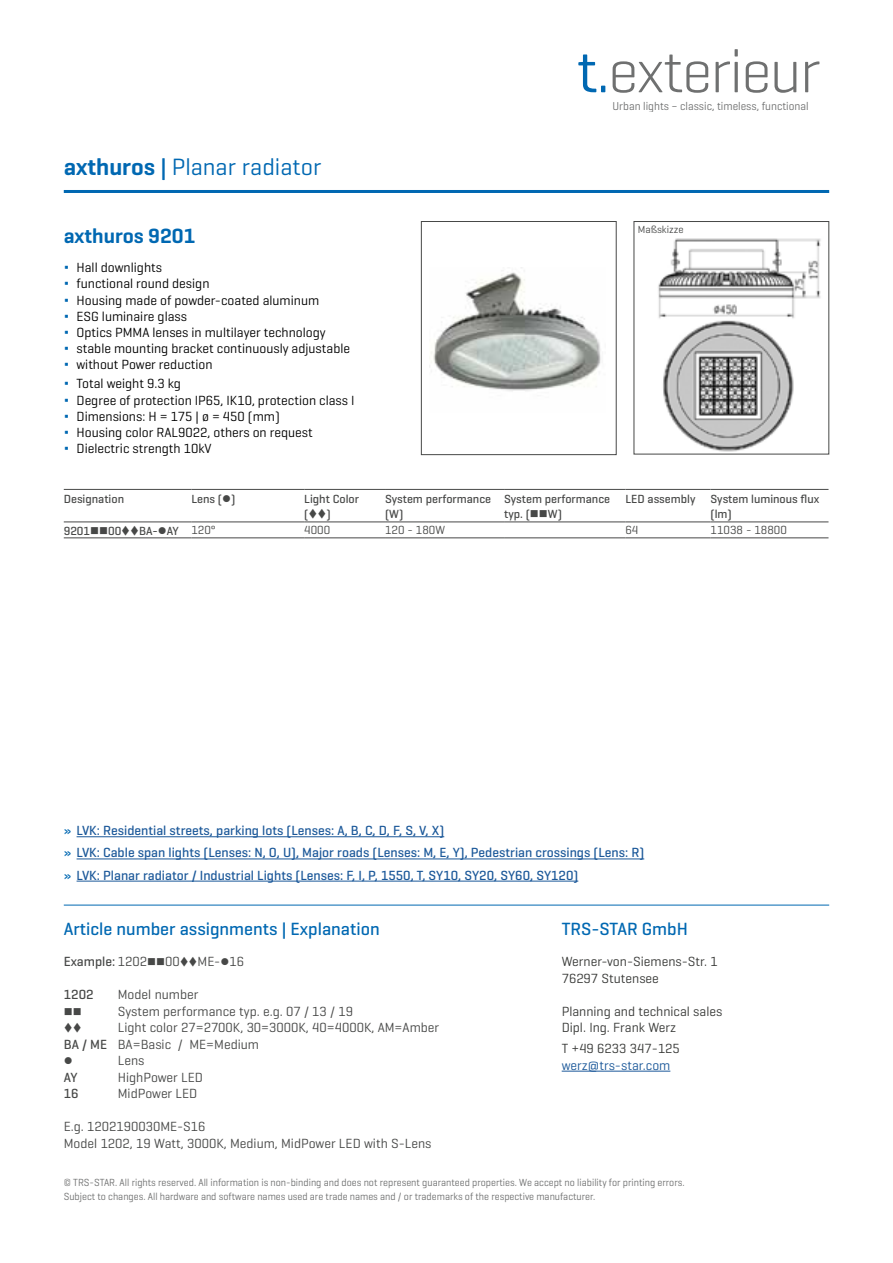
<style>
.page{position:relative;width:893px;height:1263px;background:#fff}
.page>*{position:absolute;margin:0;border:0;box-sizing:border-box;transform-origin:0 0}
.t1{font:300 61.65px "Geogrotesque";letter-spacing:-.03em;color:#6f7070}
.t2{font:24px "Geogrotesque";color:#0068b2}
.t3{font:600 21px "Geogrotesque";color:#0068b2}
.t4{font:500 18px "Geogrotesque";color:#0068b2}
.t5{font:13.5px/16.2px "Geogrotesque";color:#000}
.t6{font:13.5px/16.5px "Geogrotesque";color:#474847}
.t7{font:500 13.5px/22.2px "Geogrotesque";color:#1b5899}
.t8{font:13.5px/16.5px "Geogrotesque";color:#383937}
.t9{font:13.5px "Geogrotesque";color:#1b5899}
.t10{font:500 13.5px "Geogrotesque";color:#474847}
.t11{font:500 12px/15px "Geogrotesque";color:#474847}
.t12{font:12px "Geogrotesque";color:#474847}
.t13{font:12px "Wingdings";color:#474847}
.t14{font:11.55px "Geogrotesque";color:#6f7070}
.t15{font:10.5px/13.5px "Geogrotesque";color:#6f7070;scale:.95 1}
.t16{font:10.5px "Geogrotesque";color:#474847}
.s1{font-weight:600}
.s2{font-weight:500}
.s3{font-weight:400;color:#0068b2}
.s4{font-weight:300;font-size:15px;color:#0068b2}
.s5{font-weight:400}
.s6{color:#0068b2}
</style>
<div class="page">
<hr style="left:64px;top:190px;width:765px;height:3px;background:#0068b2">
<hr style="left:64px;top:905px;width:765px;height:1px;background:#0068b2">
<img style="left:429px;top:272px;width:172px;height:119px">
<div style="left:421px;top:221px;width:196px;height:234px;border:1px solid #474847"></div>
<img style="left:658px;top:238px;width:163px;height:214px">
<hr style="left:562px;top:1071px;width:108px;height:1px;background:#1b5899">
<hr style="left:77px;top:836px;width:367px;height:1px;background:#1b5899">
<hr style="left:77px;top:859px;width:567px;height:1px;background:#1b5899">
<hr style="left:77px;top:881px;width:501px;height:1px;background:#1b5899">
<hr style="left:64px;top:489px;width:127px;height:1px;background:#474847">
<hr style="left:191px;top:489px;width:113px;height:1px;background:#474847">
<hr style="left:304px;top:489px;width:81px;height:1px;background:#474847">
<hr style="left:385px;top:489px;width:119px;height:1px;background:#474847">
<hr style="left:504px;top:489px;width:121px;height:1px;background:#474847">
<hr style="left:625px;top:489px;width:85px;height:1px;background:#474847">
<hr style="left:710px;top:489px;width:118px;height:1px;background:#474847">
<hr style="left:64px;top:521px;width:127px;height:1px;background:#474847">
<hr style="left:191px;top:521px;width:113px;height:1px;background:#474847">
<hr style="left:304px;top:521px;width:81px;height:1px;background:#474847">
<hr style="left:385px;top:521px;width:119px;height:1px;background:#474847">
<hr style="left:504px;top:521px;width:121px;height:1px;background:#474847">
<hr style="left:625px;top:521px;width:85px;height:1px;background:#474847">
<hr style="left:710px;top:521px;width:118px;height:1px;background:#474847">
<hr style="left:64px;top:538px;width:127px;height:1px;background:#474847">
<hr style="left:191px;top:538px;width:113px;height:1px;background:#474847">
<hr style="left:304px;top:538px;width:81px;height:1px;background:#474847">
<hr style="left:385px;top:538px;width:119px;height:1px;background:#474847">
<hr style="left:504px;top:538px;width:121px;height:1px;background:#474847">
<hr style="left:625px;top:538px;width:85px;height:1px;background:#474847">
<hr style="left:710px;top:538px;width:118px;height:1px;background:#474847">
<h2 class="t2" style="left:64px;top:152px;width:259px"><span class="s1">axthuros</span> <span class="s2">|</span> Planar radiator</h2>
<h1 class="t1" style="left:577px;top:33px;width:245px"><span class="s3">t.</span>exterieur</h1>
<p class="t14" style="left:613px;top:99px;width:198px">Urban lights – classic, timeless, functional</p>
<p class="t16" style="left:638px;top:223px;width:47px">Maßskizze</p>
<h3 class="t3" style="left:64px;top:223px;width:133px">axthuros 9201</h3>
<p class="t5" style="left:64px;top:259px;width:288px"><span class="s4">∆</span> Hall downlights<br><span class="s4">∆</span> functional round design<br><span class="s4">∆</span> Housing made of powder-coated aluminum<br><span class="s4">∆</span> ESG luminaire glass<br><span class="s4">∆</span> Optics PMMA lenses in multilayer technology<br><span class="s4">∆</span> stable mounting bracket continuously adjustable <span class="s4">∆</span> without Power reduction</p>
<p class="t5" style="left:64px;top:375px;width:292px"><span class="s4">∆</span> Total weight 9.3 kg<br><span class="s4">∆</span> Degree of protection IP65, IK10, protection class I <span class="s4">∆</span> Dimensions: H = 175 | ø = 450 (mm)<br><span class="s4">∆</span> Housing color RAL9022, others on request<br><span class="s4">∆</span> Dielectric strength 10kV</p>
<p class="t11" style="left:64px;top:491px;width:62px">Designation</p>
<p class="t11" style="left:191px;top:491px;width:46px">Lens (●)</p>
<p class="t11" style="left:304px;top:491px;width:56px">Light Color (▼▼)</p>
<p class="t11" style="left:385px;top:491px;width:108px">System performance (W)</p>
<p class="t11" style="left:504px;top:491px;width:108px">System performance typ. (■■W)</p>
<p class="t11" style="left:625px;top:491px;width:71px">LED assembly</p>
<p class="t11" style="left:710px;top:491px;width:110px">System luminous flux (lm)</p>
<p class="t11" style="left:64px;top:523px;width:153px">9201■■00▼▼BA-●AY <span class="s5">120°</span></p>
<p class="t12" style="left:304px;top:523px;width:28px">4000</p>
<p class="t12" style="left:385px;top:523px;width:61px">120 - 180W</p>
<p class="t12" style="left:625px;top:523px;width:15px">64</p>
<p class="t12" style="left:710px;top:523px;width:78px">11038 - 18800</p>
<p class="t7" style="left:64px;top:819px;width:582px"><span class="s6">»</span> LVK: Residential streets, parking lots (Lenses: A, B, C, D, F, S, V, X)<br><span class="s6">»</span> LVK: Cable span lights (Lenses: N, O, U), Major roads (Lenses: M, E, Y), Pedestrian crossings (Lens: R) <span class="s6">»</span> LVK: Planar radiator / Industrial Lights (Lenses: F, I, P, 1550, T, SY10, SY20, SY60, SY120)</p>
<h3 class="t4" style="left:64px;top:917px;width:317px">Article number assignments | Explanation</h3>
<p class="t6" style="left:64px;top:953px;width:182px"><span class="s2">Example:</span> 1202■■00▼▼ME-●16</p>
<p class="t10" style="left:64px;top:986px;width:31px">1202</p>
<p class="t6" style="left:118px;top:986px;width:82px">Model number</p>
<p class="t6" style="left:118px;top:1002px;width:237px">System performance typ. e.g. 07 / 13 / 19</p>
<p class="t6" style="left:64px;top:1019px;width:377px;text-indent:54px">Light color 27=2700K, 30=3000K, 40=4000K, AM=Amber<br><span class="s2">BA / ME</span> BA=Basic / ME=Medium</p>
<p class="t13" style="left:64px;top:1054px;width:10px">●</p>
<p class="t6" style="left:118px;top:1052px;width:28px">Lens</p>
<p class="t10" style="left:64px;top:1069px;width:15px">AY</p>
<p class="t6" style="left:118px;top:1068px;width:87px">HighPower LED</p>
<p class="t10" style="left:64px;top:1085px;width:16px">16</p>
<p class="t6" style="left:118px;top:1085px;width:81px">MidPower LED</p>
<p class="t6" style="left:64px;top:1118px;width:369px">E.g. 1202190030ME-S16<br>Model 1202, 19 Watt, 3000K, Medium, MidPower LED with S-Lens</p>
<h3 class="t4" style="left:562px;top:917px;width:128px">TRS-STAR GmbH</h3>
<p class="t8" style="left:562px;top:953px;width:158px">Werner-von-Siemens-Str. 1<br>76297 Stutensee</p>
<p class="t8" style="left:562px;top:1002px;width:162px">Planning and technical sales<br>Dipl. Ing. Frank Werz</p>
<p class="t8" style="left:562px;top:1040px;width:120px">T +49 6233 347-125</p>
<p class="t9" style="left:562px;top:1057px;width:110px">werz@trs-star.com</p>
<p class="t15" style="left:64px;top:1175px;width:655px">© TRS-STAR. All rights reserved. All information is non-binding and does not represent guaranteed properties. We accept no liability for printing errors.<br>Subject to changes. All hardware and software names used are trade names and / or trademarks of the respective manufacturer.</p>
</div>
